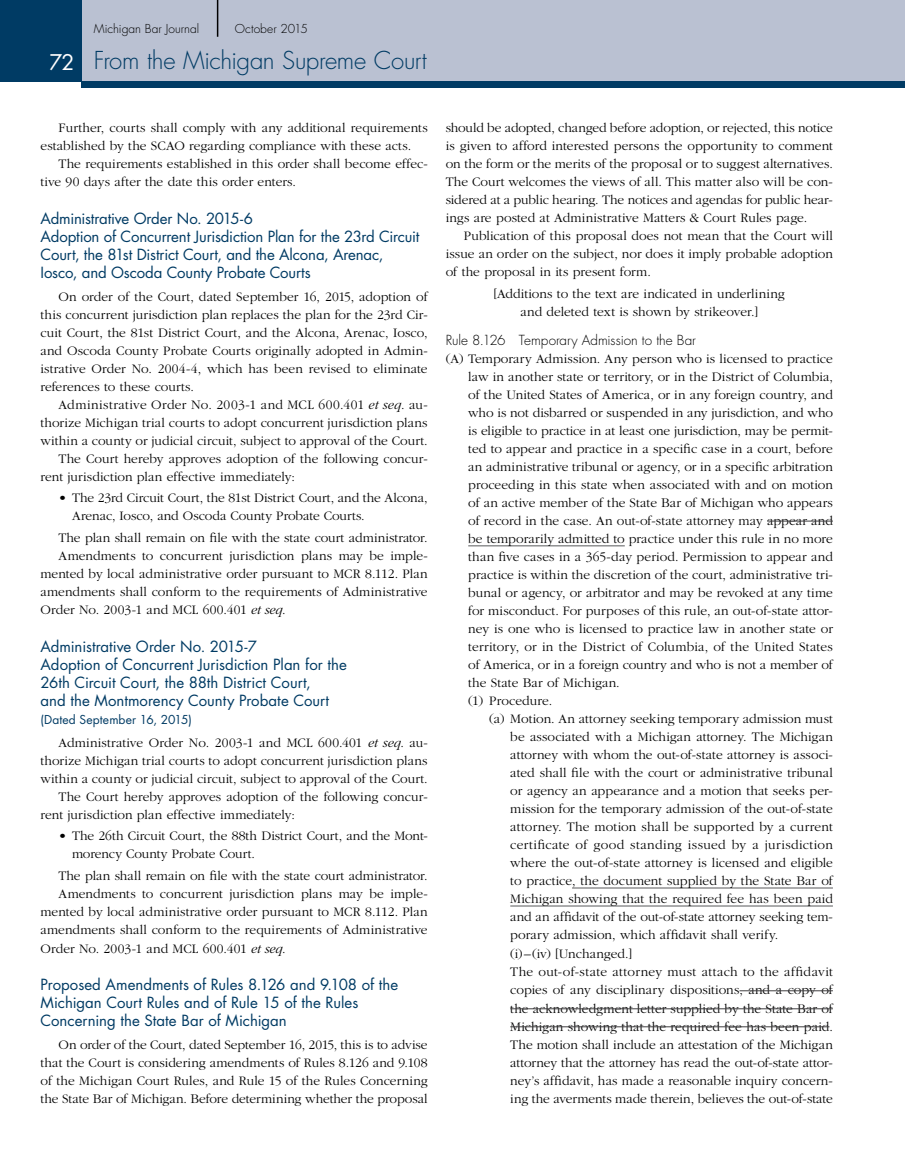
<style>
.page{position:relative;width:905px;height:1175px;background:#fff}
.page>*{position:absolute;margin:0;border:0;box-sizing:border-box;transform-origin:0 0}
.t1{font:300 24px "Futura";letter-spacing:-.015em;color:#003b64}
.t2{font:15px/18px "Futura";letter-spacing:-.005em;color:#003b64}
.t3{font:300 13.5px/18px "Garamond";letter-spacing:.005em;color:#000}
.t4{font:300 13.5px "Garamond";letter-spacing:.03em;color:#000}
.t5{font:300 13.5px "Futura";letter-spacing:-.005em;color:#000}
.t6{font:300 12px "Futura";letter-spacing:.005em;color:#000}
.t7{font:12px "Futura";letter-spacing:.01em;color:#003b64}
.s1{font-weight:400;font-size:21px;color:#fff}
.s2{font-style:italic}
</style>
<div class="page">
<div style="left:82px;top:0;width:822px;height:82px;background:#bac1d2"></div>
<div style="left:82px;top:82px;width:822px;height:6px;background:#003b64"></div>
<div style="left:0;top:0;width:82px;height:82px;background:#003b64"></div>
<hr style="left:217px;top:0;width:1px;height:37px;background:#000">
<hr style="left:468px;top:545px;width:156px;height:1px;background:#58595b">
<hr style="left:572px;top:887px;width:260px;height:1px;background:#58595b">
<hr style="left:510px;top:905px;width:322px;height:1px;background:#58595b">
<hr style="left:767px;top:520px;width:66px;height:1px;background:#414042">
<hr style="left:739px;top:990px;width:93px;height:1px;background:#414042">
<hr style="left:510px;top:1008px;width:322px;height:1px;background:#414042">
<hr style="left:510px;top:1026px;width:319px;height:1px;background:#414042">
<p class="t6" style="left:94px;top:21px;width:107px">Michigan Bar Journal</p>
<p class="t6" style="left:235px;top:21px;width:75px">October 2015</p>
<h1 class="t1" style="left:49px;top:45px;width:379px"><span class="s1">72</span> From the Michigan Supreme Court</h1>
<p class="t3" style="left:41px;top:119px;width:389px;text-indent:18px">Further, courts shall comply with any additional requirements established by the SCAO regarding compliance with these acts.</p>
<p class="t3" style="left:40px;top:155px;width:389px;text-indent:18px">The requirements established in this order shall become effec&shy;tive 90 days after the date this order enters.</p>
<p class="t2" style="left:40px;top:209px;width:380px">Administrative Order No. 2015-6<br>Adoption of Concurrent Jurisdiction Plan for the 23rd Circuit Court, the 81st District Court, and the Alcona, Arenac, Iosco, and Oscoda County Probate Courts</p>
<p class="t3" style="left:41px;top:287px;width:389px;text-align:justify;text-indent:18px">On order of the Court, dated September 16, 2015, adoption of this concurrent jurisdiction plan replaces the plan for the 23rd Cir&shy;cuit Court, the 81st District Court, and the Alcona, Arenac, Iosco, and Oscoda County Probate Courts originally adopted in Admin&shy;istrative Order No. 2004-4, which has been revised to eliminate references to these courts.</p>
<p class="t4" style="left:58px;top:397px;width:370px">Administrative Order No. 2003-1 and MCL 600.401 <span class="s2">et seq</span>. au-</p>
<p class="t3" style="left:41px;top:413px;width:388px">thorize Michigan trial courts to adopt concurrent jurisdiction plans</p>
<p class="t3" style="left:41px;top:431px;width:389px">within a county or judicial circuit, subject to approval of the Court.</p>
<p class="t3" style="left:58px;top:449px;width:370px">The Court hereby approves adoption of the following concur-</p>
<p class="t3" style="left:40px;top:467px;width:256px">rent jurisdiction plan effective immediately:</p>
<p class="t3" style="left:72px;top:488px;width:357px;text-indent:-14px">• The 23rd Circuit Court, the 81st District Court, and the Alcona,<br>Arenac, Iosco, and Oscoda County Probate Courts.</p>
<p class="t3" style="left:58px;top:529px;width:370px">The plan shall remain on file with the state court administrator.</p>
<p class="t3" style="left:58px;top:547px;width:370px">Amendments to concurrent jurisdiction plans may be imple-</p>
<p class="t3" style="left:40px;top:565px;width:389px">mented by local administrative order pursuant to MCR 8.112. Plan</p>
<p class="t3" style="left:40px;top:583px;width:388px">amendments shall conform to the requirements of Administrative</p>
<p class="t3" style="left:40px;top:601px;width:247px">Order No. 2003-1 and MCL 600.401 <span class="s2">et seq</span>.</p>
<p class="t2" style="left:40px;top:637px;width:308px">Administrative Order No. 2015-7<br>Adoption of Concurrent Jurisdiction Plan for the 26th Circuit Court, the 88th District Court,<br>and the Montmorency County Probate Court</p>
<p class="t7" style="left:40px;top:711px;width:153px">(Dated September 16, 2015)</p>
<p class="t3" style="left:58px;top:734px;width:370px">Administrative Order No. 2003-1 and MCL 600.401 <span class="s2">et seq</span>. au-</p>
<p class="t3" style="left:41px;top:752px;width:388px">thorize Michigan trial courts to adopt concurrent jurisdiction plans</p>
<p class="t3" style="left:41px;top:770px;width:389px">within a county or judicial circuit, subject to approval of the Court.</p>
<p class="t3" style="left:58px;top:788px;width:370px">The Court hereby approves adoption of the following concur-</p>
<p class="t3" style="left:40px;top:806px;width:256px">rent jurisdiction plan effective immediately:</p>
<p class="t3" style="left:72px;top:827px;width:357px;text-indent:-14px">• The 26th Circuit Court, the 88th District Court, and the Mont&shy;morency County Probate Court.</p>
<p class="t3" style="left:58px;top:867px;width:370px">The plan shall remain on file with the state court administrator.</p>
<p class="t3" style="left:58px;top:885px;width:370px">Amendments to concurrent jurisdiction plans may be imple-</p>
<p class="t3" style="left:40px;top:903px;width:389px">mented by local administrative order pursuant to MCR 8.112. Plan</p>
<p class="t3" style="left:40px;top:921px;width:388px">amendments shall conform to the requirements of Administrative</p>
<p class="t3" style="left:40px;top:939px;width:247px">Order No. 2003-1 and MCL 600.401 <span class="s2">et seq</span>.</p>
<p class="t2" style="left:40px;top:975px;width:359px">Proposed Amendments of Rules 8.126 and 9.108 of the<br>Michigan Court Rules and of Rule 15 of the Rules<br>Concerning the State Bar of Michigan</p>
<p class="t3" style="left:41px;top:1036px;width:389px;text-align:justify;text-indent:18px">On order of the Court, dated September 16, 2015, this is to advise that the Court is considering amendments of Rules 8.126 and 9.108 of the Michigan Court Rules, and Rule 15 of the Rules Concerning the State Bar of Michigan. Before determining whether the proposal</p>
<p class="t3" style="left:446px;top:119px;width:389px;text-align:justify">should be adopted, changed before adoption, or rejected, this notice is given to afford interested persons the opportunity to comment on the form or the merits of the proposal or to suggest alternatives.<br>The Court welcomes the views of all. This matter also will be con&shy;sidered at a public hearing. The notices and agendas for public hear&shy;ings are posted at Administrative Matters &amp; Court Rules page.</p>
<p class="t3" style="left:446px;top:227px;width:389px;text-align:justify;text-indent:18px">Publication of this proposal does not mean that the Court will issue an order on the subject, nor does it imply probable adoption of the proposal in its present form.</p>
<p class="t3" style="left:494px;top:285px;width:292px;text-align:center">[Additions to the text are indicated in underlining and deleted text is shown by strikeover.]</p>
<p class="t5" style="left:446px;top:331px;width:252px">Rule 8.126 Temporary Admission to the Bar</p>
<p class="t3" style="left:468px;top:350px;width:366px;text-indent:-22px">(A) Temporary Admission. Any person who is licensed to practice law in another state or territory, or in the District of Columbia, of the United States of America, or in any foreign country, and who is not disbarred or suspended in any jurisdiction, and who is eligible to practice in at least one jurisdiction, may be permit&shy;ted to appear and practice in a specific case in a court, before an administrative tribunal or agency, or in a specific arbitration proceeding in this state when associated with and on motion of an active member of the State Bar of Michigan who appears of record in the case. An out-of-state attorney may appear and be temporarily admitted to practice under this rule in no more than five cases in a 365-day period. Permission to appear and practice is within the discretion of the court, administrative tri&shy;bunal or agency, or arbitrator and may be revoked at any time for misconduct. For purposes of this rule, an out-of-state attor&shy;ney is one who is licensed to practice law in another state or territory, or in the District of Columbia, of the United States of America, or in a foreign country and who is not a member of the State Bar of Michigan.<br>(1) Procedure.</p>
<p class="t3" style="left:510px;top:710px;width:324px;text-align:justify;text-indent:-21px">(a) Motion. An attorney seeking temporary admission must be associated with a Michigan attorney. The Michigan attorney with whom the out-of-state attorney is associ&shy;ated shall file with the court or administrative tribunal or agency an appearance and a motion that seeks per&shy;mission for the temporary admission of the out-of-state attorney. The motion shall be supported by a current certificate of good standing issued by a jurisdiction where the out-of-state attorney is licensed and eligible to practice, the document supplied by the State Bar of Michigan showing that the required fee has been paid and an affidavit of the out-of-state attorney seeking tem&shy;porary admission, which affidavit shall verify.</p>
<p class="t3" style="left:510px;top:945px;width:324px">(i)–(iv) [Unchanged.]<br>The out-of-state attorney must attach to the affidavit copies of any disciplinary dispositions, and a copy of the acknowledgment letter supplied by the State Bar of Michigan showing that the required fee has been paid.<br>The motion shall include an attestation of the Michigan attorney that the attorney has read the out-of-state attor&shy;ney’s affidavit, has made a reasonable inquiry concern&shy;ing the averments made therein, believes the out-of-state</p>
</div>
